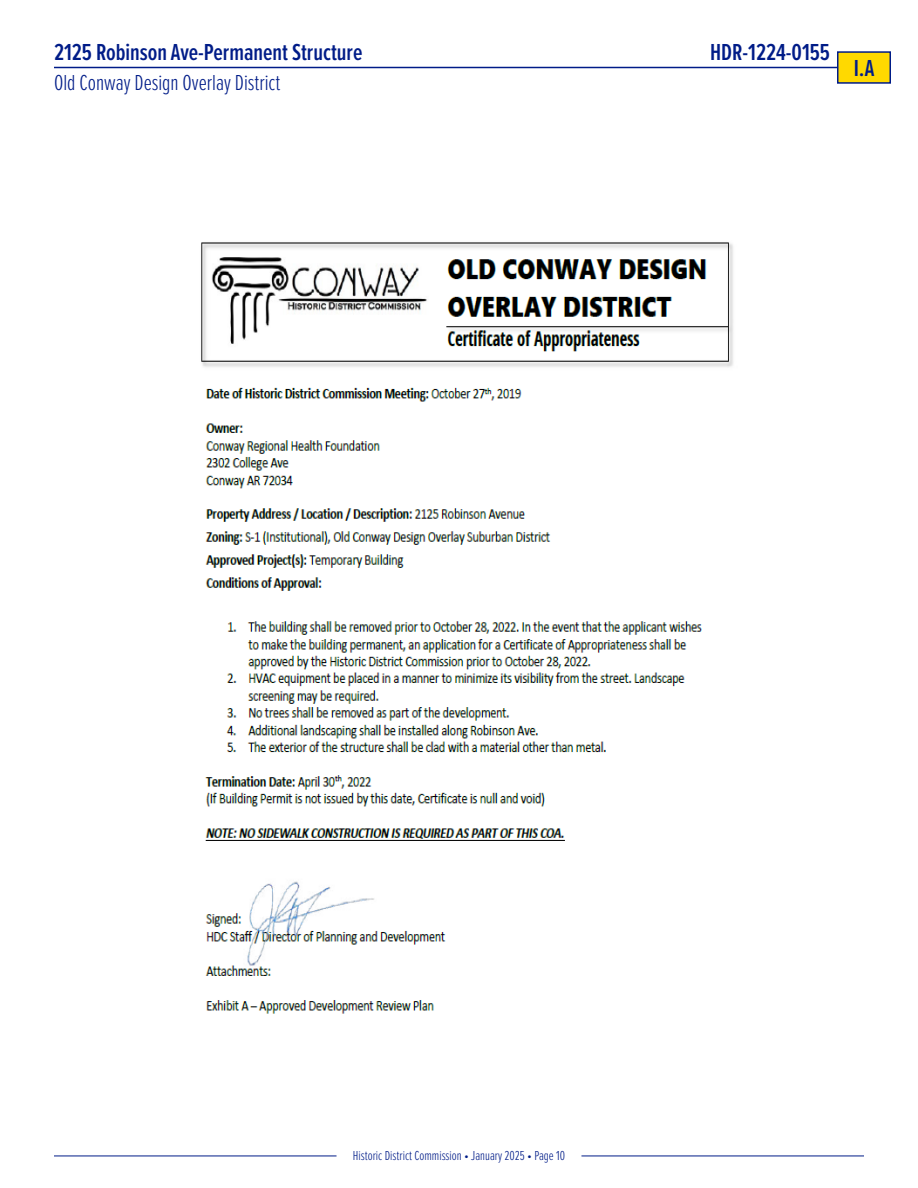
<style>
.page{position:relative;width:918px;height:1188px;background:#fff}
.page>*{position:absolute;margin:0;border:0;box-sizing:border-box;transform-origin:0 0}
.t1{font:600 24px "Proxima Nova Ex Cn";color:#001c88}
.t2{font:300 22.5px "Proxima Nova Ex Cn";color:#001c88}
.t3{font:300 13.5px "Proxima Nova Ex Cn";color:#001c88}
</style>
<div class="page">
<hr style="left:54px;top:67px;width:784px;height:1px;background:#001c88">
<div style="left:838px;top:52px;width:52px;height:31px;background:#ffd900"></div>
<div style="left:837px;top:51px;width:54px;height:33px;border:2px solid #001c88"></div>
<hr style="left:54px;top:1156px;width:283px;height:1px;background:#001c88">
<hr style="left:581px;top:1156px;width:283px;height:1px;background:#001c88">
<img style="left:201px;top:242px;width:532px;height:772px">
<p class="t1" style="left:54px;top:35px;width:310px">2125 Robinson Ave-Permanent Structure</p>
<p class="t1" style="left:710px;top:35px;width:122px">HDR-1224-0155</p>
<p class="t2" style="left:54px;top:66px;width:228px">Old Conway Design Overlay District</p>
<p class="t1" style="left:854px;top:50px;width:22px">I.A</p>
<p class="t3" style="left:353px;top:1146px;width:214px">Historic District Commission • January 2025 • Page 10</p>
</div>
